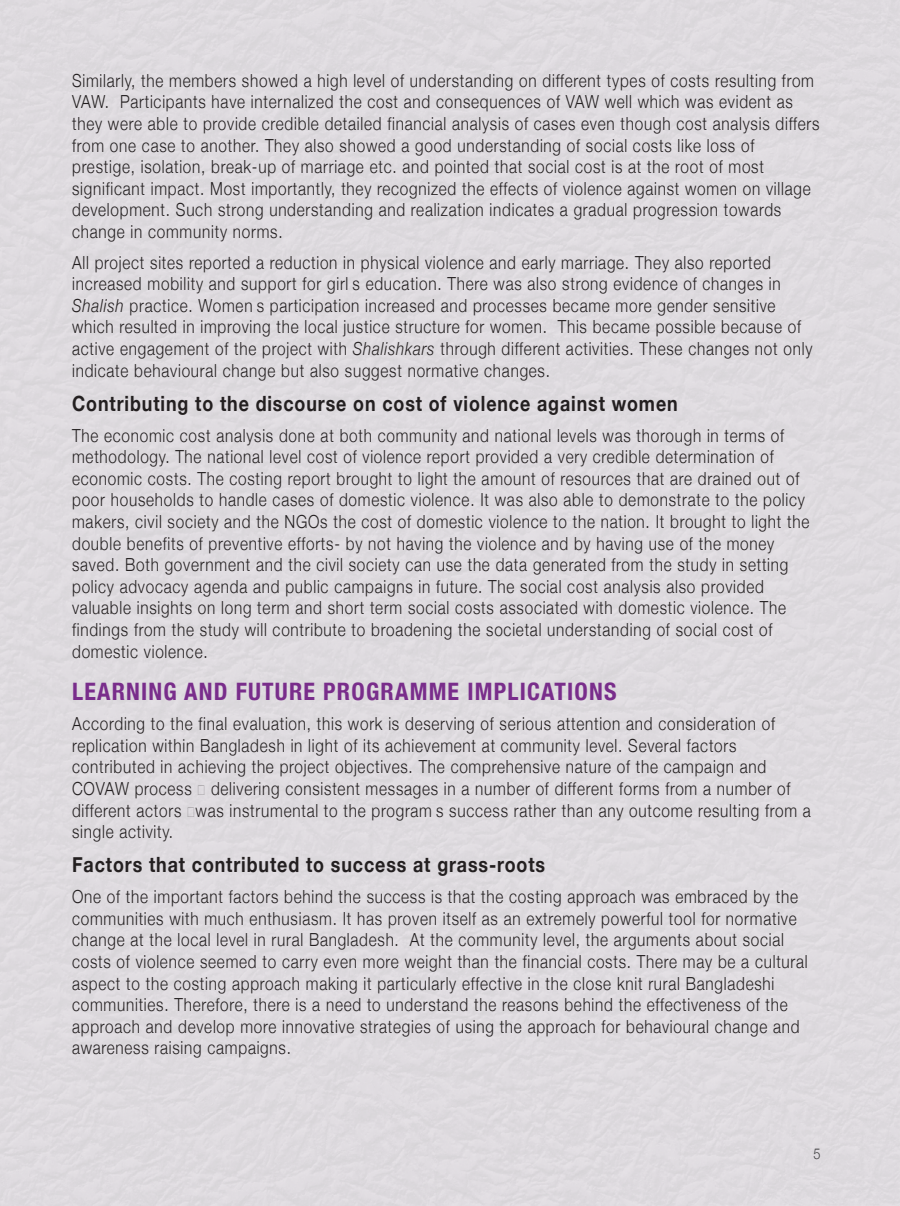
<style>
.page{position:relative;width:900px;height:1206px;background:#fff}
.page>*{position:absolute;margin:0;border:0;box-sizing:border-box;transform-origin:0 0}
.t1{font:700 condensed 24px "Helvetica Neue";letter-spacing:.05em;color:#792d8b}
.t2{font:700 21px "Helvetica Neue";letter-spacing:.05em;color:#231f20;scale:.85 1}
.t3{font:300 18px/21.6px "Helvetica Neue";letter-spacing:.05em;color:#231f20;scale:.85 1}
.t4{font:300 15px "Helvetica Neue";color:#414042;scale:.85 1}
.s1{font-style:italic}
</style>
<div class="page">
<img style="left:899px;top:0;width:1px;height:1205px">
<p class="t3" style="left:72px;top:69px;width:880px">Similarly, the members showed a high level of understanding on different types of costs resulting from VAW. Participants have internalized the cost and consequences of VAW well which was evident as they were able to provide credible detailed financial analysis of cases even though cost analysis differs from one case to another. They also showed a good understanding of social costs like loss of prestige, isolation, break-up of marriage etc. and pointed that social cost is at the root of most significant impact. Most importantly, they recognized the effects of violence against women on village development. Such strong understanding and realization indicates a gradual progression towards change in community norms.</p>
<p class="t3" style="left:72px;top:251px;width:872px">All project sites reported a reduction in physical violence and early marriage. They also reported increased mobility and support for girlÕ s education. There was also strong evidence of changes in <span class="s1">Shalish</span> practice. WomenÕ s participation increased and processes became more gender sensitive which resulted in improving the local justice structure for women. This became possible because of active engagement of the project with <span class="s1">Shalishkars</span> through different activities. These changes not only indicate behavioural change but also suggest normative changes.</p>
<p class="t2" style="left:72px;top:390px;width:714px">Contributing to the discourse on cost of violence against women</p>
<p class="t3" style="left:72px;top:424px;width:868px">The economic cost analysis done at both community and national levels was thorough in terms of methodology. The national level cost of violence report provided a very credible determination of economic costs. The costing report brought to light the amount of resources that are drained out of poor households to handle cases of domestic violence. It was also able to demonstrate to the policy makers, civil society and the NGOs the cost of domestic violence to the nation. It brought to light the double benefits of preventive efforts- by not having the violence and by having use of the money saved. Both government and the civil society can use the data generated from the study in setting policy advocacy agenda and public campaigns in future. The social cost analysis also provided valuable insights on long term and short term social costs associated with domestic violence. The findings from the study will contribute to broadening the societal understanding of social cost of domestic violence.</p>
<h1 class="t1" style="left:72px;top:676px;width:546px">LEARNING AND FUTURE PROGRAMME IMPLICATIONS</h1>
<p class="t3" style="left:72px;top:712px;width:870px">According to the final evaluation, this work is deserving of serious attention and consideration of replication within Bangladesh in light of its achievement at community level. Several factors contributed in achieving the project objectives. The comprehensive nature of the campaign and COVAW process Ð delivering consistent messages in a number of different forms from a number of different actors Ðwas instrumental to the programÕ s success rather than any outcome resulting from a single activity.</p>
<p class="t2" style="left:72px;top:851px;width:558px">Factors that contributed to success at grass-roots</p>
<p class="t3" style="left:72px;top:885px;width:867px">One of the important factors behind the success is that the costing approach was embraced by the communities with much enthusiasm. It has proven itself as an extremely powerful tool for normative change at the local level in rural Bangladesh. At the community level, the arguments about social costs of violence seemed to carry even more weight than the financial costs. There may be a cultural aspect to the costing approach making it particularly effective in the close knit rural Bangladeshi communities. Therefore, there is a need to understand the reasons behind the effectiveness of the approach and develop more innovative strategies of using the approach for behavioural change and awareness raising campaigns.</p>
<p class="t4" style="left:813px;top:1143px;width:10px">5</p>
</div>
